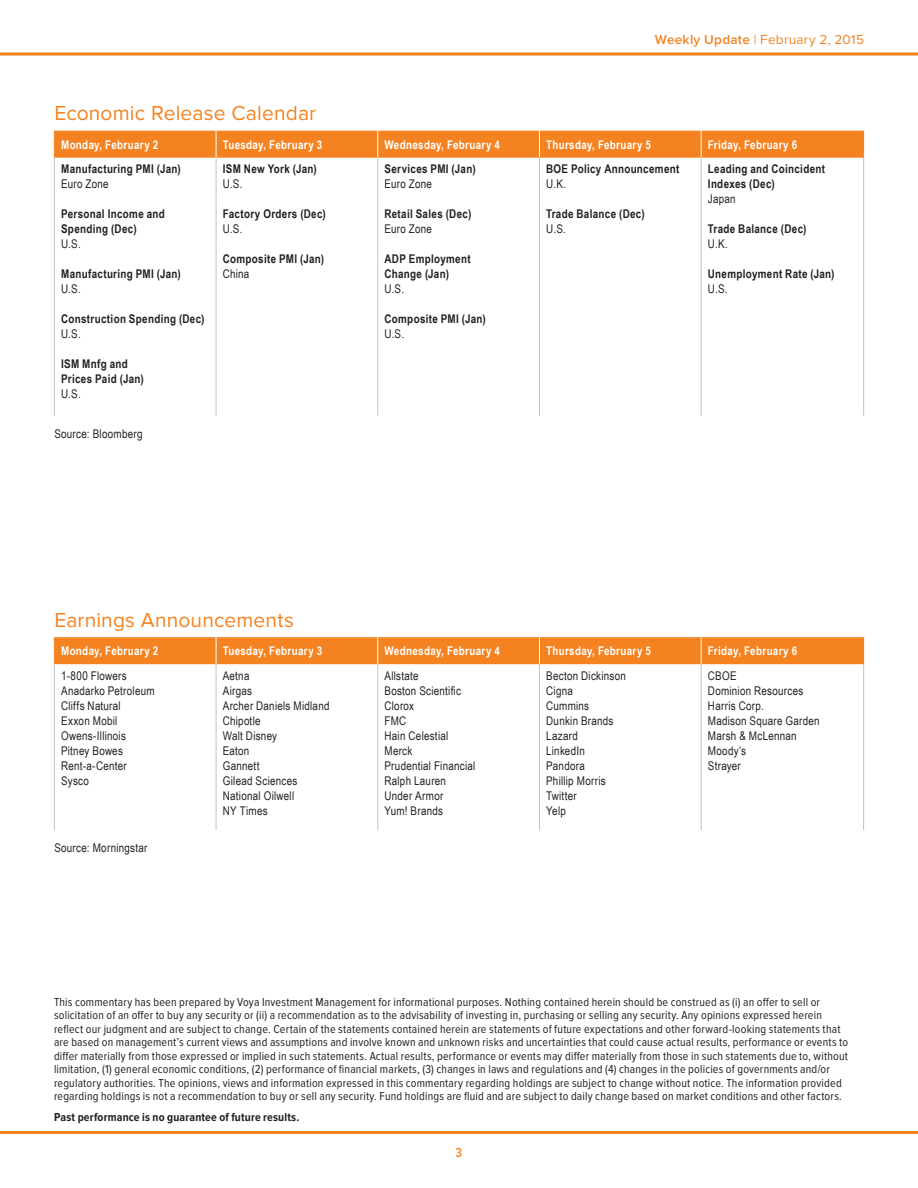
<style>
.page{position:relative;width:918px;height:1188px;background:#fff}
.page>*{position:absolute;margin:0;border:0;box-sizing:border-box;transform-origin:0 0}
.t1{font:21px "Proxima Nova";letter-spacing:.01em;color:#f58220}
.t2{font:13.5px "Proxima Nova";letter-spacing:.025em;color:#f58220}
.t3{font:600 13.5px "Proxima Nova Cond";color:#f58220}
.t4{font:12px/13.5px "Proxima Nova Cond";letter-spacing:.015em;color:#231f20}
.t5{font:12px/15px "Arial Narrow";letter-spacing:.02em;color:#231f20}
.t6{font:700 12px/15px "Arial Narrow";letter-spacing:.025em;color:#231f20}
.t7{font:700 12px "Arial Narrow";letter-spacing:.03em;color:#fff}
.t8{font:700 12px "Proxima Nova Cond";letter-spacing:.015em;color:#231f20}
.s1{font-weight:600}
</style>
<div class="page">
<svg style="left:0;top:52px;width:918px;height:4px;background:#f7a157"></svg>
<hr style="left:0;top:1131px;width:918px;height:3px;background:#f58220">
<div style="left:54px;top:131px;width:810px;height:27px;background:#f58220"></div>
<hr style="left:54px;top:158px;width:1px;height:258px;background:#c1c2c4">
<hr style="left:216px;top:158px;width:1px;height:258px;background:#c1c2c4">
<hr style="left:377px;top:158px;width:1px;height:258px;background:#c1c2c4">
<hr style="left:539px;top:158px;width:1px;height:258px;background:#c1c2c4">
<hr style="left:701px;top:158px;width:1px;height:258px;background:#c1c2c4">
<hr style="left:863px;top:158px;width:1px;height:258px;background:#c1c2c4">
<div style="left:54px;top:637px;width:810px;height:27px;background:#f58220"></div>
<hr style="left:54px;top:664px;width:1px;height:166px;background:#c1c2c4">
<hr style="left:216px;top:664px;width:1px;height:166px;background:#c1c2c4">
<hr style="left:377px;top:664px;width:1px;height:166px;background:#c1c2c4">
<hr style="left:539px;top:664px;width:1px;height:166px;background:#c1c2c4">
<hr style="left:701px;top:664px;width:1px;height:166px;background:#c1c2c4">
<hr style="left:863px;top:664px;width:1px;height:166px;background:#c1c2c4">
<p class="t2" style="left:655px;top:32px;width:211px"><span class="s1">Weekly Update</span> | February 2, 2015</p>
<h1 class="t1" style="left:54px;top:101px;width:263px">Economic Release Calendar</h1>
<p class="t7" style="left:61px;top:135px;width:99px">Monday, February 2</p>
<p class="t7" style="left:223px;top:135px;width:101px">Tuesday, February 3</p>
<p class="t7" style="left:385px;top:135px;width:117px">Wednesday, February 4</p>
<p class="t7" style="left:546px;top:135px;width:106px">Thursday, February 5</p>
<p class="t7" style="left:708px;top:135px;width:91px">Friday, February 6</p>
<p class="t6" style="left:61px;top:161px;width:121px">Manufacturing PMI (Jan)</p>
<p class="t5" style="left:61px;top:176px;width:49px">Euro Zone</p>
<p class="t6" style="left:61px;top:206px;width:105px">Personal Income and<br>Spending (Dec)</p>
<p class="t5" style="left:61px;top:236px;width:21px">U.S.</p>
<p class="t6" style="left:61px;top:266px;width:121px">Manufacturing PMI (Jan)</p>
<p class="t5" style="left:61px;top:281px;width:21px">U.S.</p>
<p class="t6" style="left:61px;top:311px;width:145px">Construction Spending (Dec)</p>
<p class="t5" style="left:61px;top:326px;width:21px">U.S.</p>
<p class="t6" style="left:61px;top:356px;width:84px">ISM Mnfg and<br>Prices Paid (Jan)</p>
<p class="t5" style="left:61px;top:386px;width:21px">U.S.</p>
<p class="t6" style="left:223px;top:161px;width:96px">ISM New York (Jan)</p>
<p class="t5" style="left:223px;top:176px;width:21px">U.S.</p>
<p class="t6" style="left:223px;top:206px;width:105px">Factory Orders (Dec)</p>
<p class="t5" style="left:223px;top:221px;width:21px">U.S.</p>
<p class="t6" style="left:223px;top:251px;width:103px">Composite PMI (Jan)</p>
<p class="t5" style="left:223px;top:266px;width:28px">China</p>
<p class="t6" style="left:385px;top:161px;width:93px">Services PMI (Jan)</p>
<p class="t5" style="left:385px;top:176px;width:49px">Euro Zone</p>
<p class="t6" style="left:385px;top:206px;width:88px">Retail Sales (Dec)</p>
<p class="t5" style="left:385px;top:221px;width:49px">Euro Zone</p>
<p class="t6" style="left:385px;top:251px;width:88px">ADP Employment<br>Change (Jan)</p>
<p class="t5" style="left:385px;top:281px;width:21px">U.S.</p>
<p class="t6" style="left:385px;top:311px;width:103px">Composite PMI (Jan)</p>
<p class="t5" style="left:385px;top:326px;width:21px">U.S.</p>
<p class="t6" style="left:546px;top:161px;width:135px">BOE Policy Announcement</p>
<p class="t5" style="left:546px;top:176px;width:21px">U.K.</p>
<p class="t6" style="left:546px;top:206px;width:100px">Trade Balance (Dec)</p>
<p class="t5" style="left:546px;top:221px;width:21px">U.S.</p>
<p class="t6" style="left:708px;top:161px;width:119px">Leading and Coincident<br>Indexes (Dec)</p>
<p class="t5" style="left:708px;top:191px;width:29px">Japan</p>
<p class="t6" style="left:708px;top:221px;width:100px">Trade Balance (Dec)</p>
<p class="t5" style="left:708px;top:236px;width:21px">U.K.</p>
<p class="t6" style="left:708px;top:266px;width:128px">Unemployment Rate (Jan)</p>
<p class="t5" style="left:708px;top:281px;width:21px">U.S.</p>
<p class="t5" style="left:54px;top:426px;width:90px">Source: Bloomberg</p>
<h1 class="t1" style="left:54px;top:608px;width:241px">Earnings Announcements</h1>
<p class="t7" style="left:61px;top:642px;width:99px">Monday, February 2</p>
<p class="t7" style="left:223px;top:642px;width:101px">Tuesday, February 3</p>
<p class="t7" style="left:385px;top:642px;width:117px">Wednesday, February 4</p>
<p class="t7" style="left:546px;top:642px;width:106px">Thursday, February 5</p>
<p class="t7" style="left:708px;top:642px;width:91px">Friday, February 6</p>
<p class="t5" style="left:61px;top:668px;width:95px">1-800 Flowers<br>Anadarko Petroleum<br>Cliffs Natural<br>Exxon Mobil<br>Owens-Illinois<br>Pitney Bowes<br>Rent-a-Center<br>Sysco</p>
<p class="t5" style="left:223px;top:668px;width:108px">Aetna<br>Airgas<br>Archer Daniels Midland<br>Chipotle<br>Walt Disney<br>Eaton<br>Gannett<br>Gilead Sciences<br>National Oilwell<br>NY Times</p>
<p class="t5" style="left:385px;top:668px;width:92px">Allstate<br>Boston Scientific<br>Clorox<br>FMC<br>Hain Celestial<br>Merck<br>Prudential Financial<br>Ralph Lauren<br>Under Armor<br>Yum! Brands</p>
<p class="t5" style="left:546px;top:668px;width:81px">Becton Dickinson<br>Cigna<br>Cummins<br>Dunkin Brands<br>Lazard<br>LinkedIn<br>Pandora<br>Phillip Morris<br>Twitter<br>Yelp</p>
<p class="t5" style="left:708px;top:668px;width:113px">CBOE<br>Dominion Resources<br>Harris Corp.<br>Madison Square Garden<br>Marsh &amp; McLennan<br>Moody’s<br>Strayer</p>
<p class="t5" style="left:54px;top:840px;width:95px">Source: Morningstar</p>
<p class="t4" style="left:54px;top:996px;width:796px">This commentary has been prepared by Voya Investment Management for informational purposes. Nothing contained herein should be construed as (i) an offer to sell or solicitation of an offer to buy any security or (ii) a recommendation as to the advisability of investing in, purchasing or selling any security. Any opinions expressed herein reflect our judgment and are subject to change. Certain of the statements contained herein are statements of future expectations and other forward-looking statements that are based on management’s current views and assumptions and involve known and unknown risks and uncertainties that could cause actual results, performance or events to differ materially from those expressed or implied in such statements. Actual results, performance or events may differ materially from those in such statements due to, without limitation, (1) general economic conditions, (2) performance of financial markets, (3) changes in laws and regulations and (4) changes in the policies of governments and/or regulatory authorities. The opinions, views and information expressed in this commentary regarding holdings are subject to change without notice. The information provided regarding holdings is not a recommendation to buy or sell any security. Fund holdings are fluid and are subject to daily change based on market conditions and other factors.</p>
<p class="t8" style="left:54px;top:1110px;width:247px">Past performance is no guarantee of future results.</p>
<p class="t3" style="left:456px;top:1145px;width:8px">3</p>
</div>
